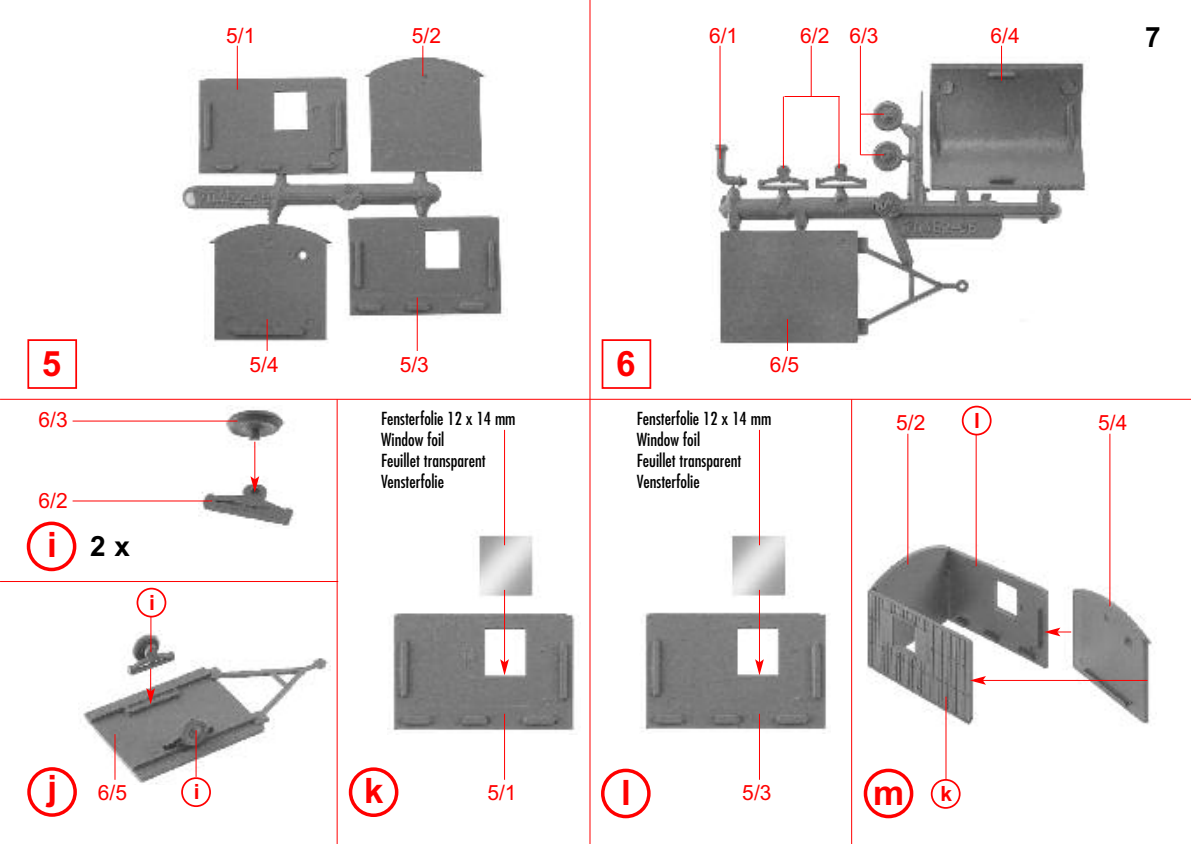
<style>
.page{position:relative;width:1191px;height:844px;background:#fff}
.page>*{position:absolute;margin:0;border:0;box-sizing:border-box;transform-origin:0 0}
.t1{font:700 35px "Arial";color:#f00}
.t2{font:700 28px "Arial";color:#000}
.t3{font:21px "Arial";color:#f00}
.t4{font:700 21px "Arial";color:#f00}
.t5{font:condensed 17.5px/21px "Futura Std";color:#000}
</style>
<div class="page">
<div style="left:27px;top:339px;width:50px;height:50px;border:2px solid #f00"></div>
<hr style="left:589px;top:0;width:1px;height:843px;background:#f00">
<hr style="left:337px;top:399px;width:1px;height:444px;background:#f00">
<hr style="left:851px;top:399px;width:1px;height:444px;background:#f00">
<hr style="left:0;top:399px;width:1191px;height:1px;background:#f00">
<hr style="left:0;top:581px;width:338px;height:1px;background:#f00">
<img style="left:710px;top:55px;width:378px;height:289px">
<img style="left:180px;top:55px;width:324px;height:291px">
<img style="left:199px;top:405px;width:97px;height:122px">
<img style="left:80px;top:630px;width:250px;height:154px">
<img style="left:387px;top:529px;width:188px;height:205px">
<img style="left:641px;top:535px;width:186px;height:195px">
<img style="left:867px;top:543px;width:290px;height:186px">
<hr style="left:422px;top:46px;width:1px;height:30px;background:#f00">
<hr style="left:719px;top:46px;width:1px;height:113px;background:#f00">
<hr style="left:810px;top:46px;width:1px;height:50px;background:#f00">
<hr style="left:784px;top:96px;width:55px;height:1px;background:#f00">
<hr style="left:73px;top:420px;width:164px;height:1px;background:#f00">
<hr style="left:783px;top:96px;width:1px;height:72px;background:#f00">
<hr style="left:838px;top:96px;width:1px;height:72px;background:#f00">
<hr style="left:73px;top:500px;width:139px;height:1px;background:#f00">
<hr style="left:860px;top:46px;width:1px;height:109px;background:#f00">
<svg style="left:860px;top:154px;width:24px;height:1px"></svg>
<svg style="left:860px;top:114px;width:24px;height:1px"></svg>
<hr style="left:1001px;top:46px;width:1px;height:35px;background:#f00">
<hr style="left:237px;top:46px;width:1px;height:44px;background:#f00">
<hr style="left:267px;top:319px;width:1px;height:32px;background:#f00">
<hr style="left:150px;top:616px;width:1px;height:36px;background:#f00">
<hr style="left:196px;top:730px;width:1px;height:46px;background:#f00">
<hr style="left:417px;top:297px;width:1px;height:54px;background:#f00">
<hr style="left:787px;top:319px;width:1px;height:32px;background:#f00">
<hr style="left:254px;top:441px;width:1px;height:38px;background:#f00">
<svg style="left:250px;top:476px;width:9px;height:16px"></svg>
<svg style="left:146px;top:668px;width:9px;height:36px"></svg>
<hr style="left:504px;top:589px;width:1px;height:73px;background:#f00">
<svg style="left:500px;top:659px;width:9px;height:16px"></svg>
<hr style="left:504px;top:430px;width:1px;height:115px;background:#f00">
<hr style="left:504px;top:713px;width:1px;height:66px;background:#f00">
<hr style="left:115px;top:734px;width:1px;height:45px;background:#f00">
<div style="left:601px;top:339px;width:50px;height:50px;border:2px solid #f00"></div>
<hr style="left:759px;top:589px;width:1px;height:73px;background:#f00">
<svg style="left:755px;top:659px;width:9px;height:16px"></svg>
<svg style="left:1044px;top:627px;width:27px;height:9px"></svg>
<hr style="left:983px;top:679px;width:164px;height:1px;background:#f00">
<svg style="left:969px;top:676px;width:17px;height:8px"></svg>
<hr style="left:759px;top:430px;width:1px;height:115px;background:#f00">
<hr style="left:975px;top:434px;width:1px;height:132px;background:#f00">
<hr style="left:1109px;top:433px;width:1px;height:173px;background:#f00">
<hr style="left:907px;top:433px;width:1px;height:131px;background:#f00">
<hr style="left:945px;top:696px;width:1px;height:83px;background:#f00">
<hr style="left:759px;top:713px;width:1px;height:66px;background:#f00">
<svg style="left:27px;top:521px;width:49px;height:50px"></svg>
<svg style="left:27px;top:767px;width:50px;height:49px"></svg>
<svg style="left:349px;top:767px;width:49px;height:49px"></svg>
<svg style="left:601px;top:768px;width:49px;height:50px"></svg>
<svg style="left:863px;top:768px;width:50px;height:50px"></svg>
<svg style="left:137px;top:587px;width:29px;height:30px"></svg>
<svg style="left:181px;top:777px;width:30px;height:29px"></svg>
<svg style="left:930px;top:778px;width:30px;height:30px"></svg>
<svg style="left:961px;top:405px;width:30px;height:30px"></svg>
<p class="t3" style="left:226px;top:24px;width:31px">5/1</p>
<p class="t3" style="left:990px;top:24px;width:31px">6/4</p>
<p class="t3" style="left:412px;top:24px;width:31px">5/2</p>
<p class="t3" style="left:709px;top:24px;width:31px">6/1</p>
<p class="t3" style="left:800px;top:24px;width:80px">6/2 6/3</p>
<h2 class="t2" style="left:1145px;top:21px;width:17px">7</h2>
<h1 class="t1" style="left:42px;top:343px;width:21px">5</h1>
<h1 class="t1" style="left:616px;top:343px;width:21px">6</h1>
<p class="t3" style="left:250px;top:352px;width:31px">5/4</p>
<p class="t3" style="left:400px;top:352px;width:31px">5/3</p>
<p class="t3" style="left:770px;top:352px;width:31px">6/5</p>
<p class="t5" style="left:381px;top:409px;width:136px">Fensterfolie 12 x 14 mm</p>
<p class="t4" style="left:974px;top:408px;width:7px">l</p>
<p class="t5" style="left:381px;top:430px;width:106px">Window foil<br>Feuillet transparent<br>Vensterfolie</p>
<p class="t5" style="left:637px;top:409px;width:136px">Fensterfolie 12 x 14 mm<br>Window foil<br>Feuillet transparent<br>Vensterfolie</p>
<p class="t3" style="left:38px;top:407px;width:31px">6/3</p>
<p class="t3" style="left:1098px;top:410px;width:31px">5/4</p>
<p class="t3" style="left:896px;top:410px;width:31px">5/2</p>
<p class="t3" style="left:38px;top:488px;width:31px">6/2</p>
<h1 class="t1" style="left:47px;top:524px;width:11px">i</h1>
<h2 class="t2" style="left:90px;top:530px;width:41px">2 x</h2>
<p class="t4" style="left:149px;top:590px;width:7px">i</p>
<h1 class="t1" style="left:48px;top:767px;width:11px">j</h1>
<h1 class="t1" style="left:364px;top:770px;width:21px">k</h1>
<h1 class="t1" style="left:621px;top:771px;width:11px">l</h1>
<h1 class="t1" style="left:873px;top:771px;width:33px">m</h1>
<p class="t4" style="left:194px;top:779px;width:7px">i</p>
<p class="t4" style="left:940px;top:781px;width:13px">k</p>
<p class="t3" style="left:487px;top:780px;width:31px">5/1</p>
<p class="t3" style="left:98px;top:780px;width:31px">6/5</p>
<p class="t3" style="left:742px;top:780px;width:31px">5/3</p>
</div>
